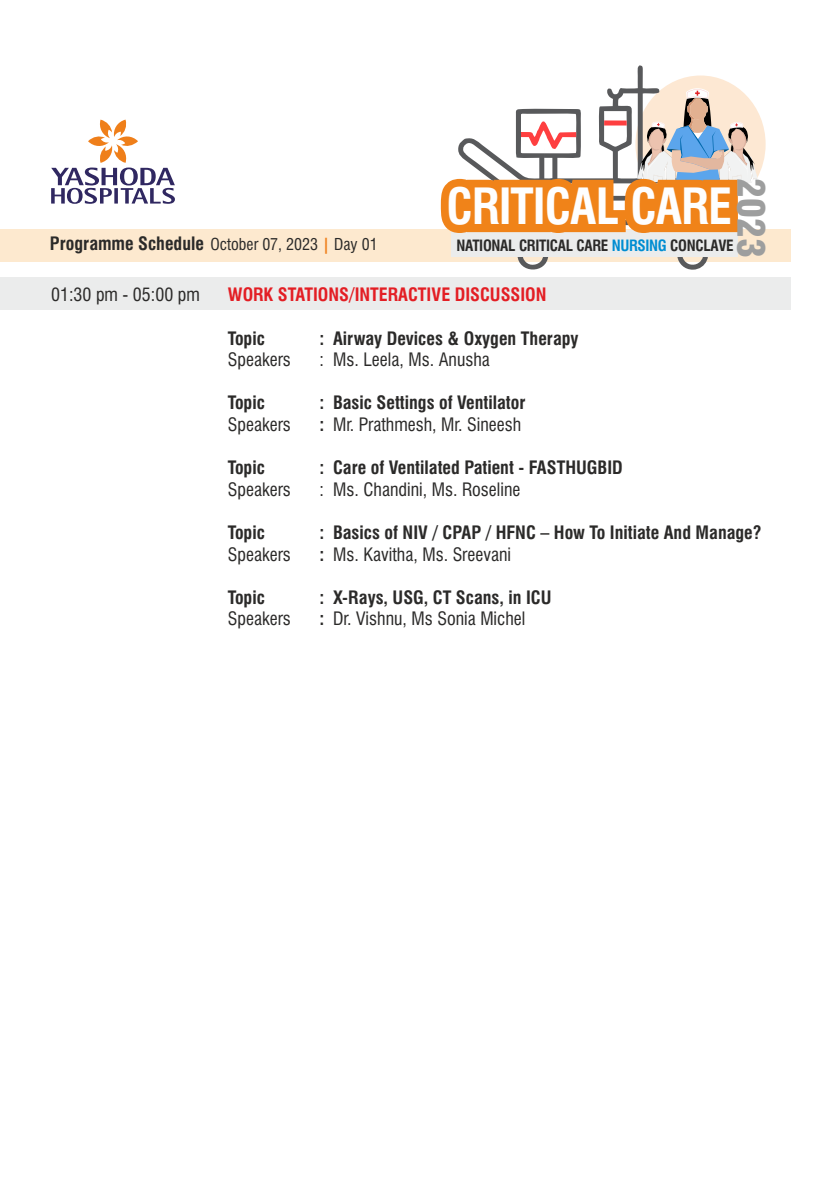
<style>
.page{position:relative;width:840px;height:1191px;background:#fff}
.page>*{position:absolute;margin:0;border:0;box-sizing:border-box;transform-origin:0 0}
.t1{font:700 condensed 48.6px "Swiss 721 BT";letter-spacing:-.02em;color:#fefefe}
.t2{font:900 condensed 37px "Swiss 721 BT";color:#9d9e9e}
.t3{font:700 condensed 18px "Swiss 721 BT";color:#2b2a29}
.t4{font:condensed 18px "Swiss 721 BT";color:#2b2a29}
.t5{font:700 condensed 18px "Swiss 721 BT";color:#e31e24}
.t6{font:condensed 16px "Swiss 721 BT";color:#2b2a29}
.t7{font:700 condensed 15.2px "Swiss 721 BT";letter-spacing:-.02em;color:#2b2a29}
.s1{font-weight:700;font-size:18px}
.s2{font-weight:700;color:#ef7f1a}
.s3{color:#008dd2}
.s4{font-weight:700}
</style>
<div class="page">
<div style="left:0;top:277px;width:789px;height:33px;background:#ebecec"></div>
<div style="left:0;top:229px;width:789px;height:32px;background:#fde9cf"></div>
<svg style="left:458px;top:65px;width:279px;height:205px"></svg>
<div style="left:451px;top:231px;width:286px;height:26px;background:#ebecec"></div>
<svg style="left:440px;top:75px;width:325px;height:158px"></svg>
<svg style="left:51px;top:120px;width:124px;height:84px"></svg>
<p class="t6" style="left:50px;top:238px;width:329px"><span class="s1">Programme Schedule</span> October 07, 2023 <span class="s2">|</span> Day 01</p>
<h2 class="t2" style="left:765px;top:178px;width:81px;rotate:90deg">2023</h2>
<h1 class="t1" style="left:446px;top:187px;width:287px">CRITICAL CARE</h1>
<p class="t7" style="left:456px;top:239px;width:278px">NATIONAL CRITICAL CARE <span class="s3">NURSING</span> CONCLAVE</p>
<p class="t4" style="left:51px;top:288px;width:150px">01:30 pm - 05:00 pm</p>
<p class="t5" style="left:228px;top:288px;width:320px">WORK STATIONS/INTERACTIVE DISCUSSION</p>
<p class="t3" style="left:228px;top:331px;width:38px">Topic</p>
<p class="t3" style="left:319px;top:331px;width:260px">: Airway Devices &amp; Oxygen Therapy</p>
<p class="t4" style="left:228px;top:352px;width:64px">Speakers</p>
<p class="t4" style="left:319px;top:352px;width:172px">: Ms. Leela, Ms. Anusha</p>
<p class="t3" style="left:228px;top:395px;width:38px">Topic</p>
<p class="t3" style="left:319px;top:395px;width:207px">: Basic Settings of Ventilator</p>
<p class="t4" style="left:228px;top:417px;width:64px">Speakers</p>
<p class="t4" style="left:319px;top:417px;width:203px"><span class="s4">:</span> Mr. Prathmesh, Mr. Sineesh</p>
<p class="t3" style="left:228px;top:460px;width:38px">Topic</p>
<p class="t3" style="left:319px;top:460px;width:305px">: Care of Ventilated Patient - FASTHUGBID</p>
<p class="t4" style="left:228px;top:482px;width:64px">Speakers</p>
<p class="t4" style="left:319px;top:482px;width:202px">: Ms. Chandini, Ms. Roseline</p>
<p class="t3" style="left:228px;top:525px;width:38px">Topic</p>
<p class="t3" style="left:319px;top:525px;width:443px">: Basics of NIV / CPAP / HFNC – How To Initiate And Manage?</p>
<p class="t4" style="left:228px;top:547px;width:64px">Speakers</p>
<p class="t4" style="left:319px;top:547px;width:193px"><span class="s4">:</span> Ms. Kavitha, Ms. Sreevani</p>
<p class="t3" style="left:228px;top:590px;width:38px">Topic</p>
<p class="t3" style="left:319px;top:590px;width:233px">: X-Rays, USG, CT Scans, in ICU</p>
<p class="t4" style="left:228px;top:611px;width:64px">Speakers</p>
<p class="t4" style="left:319px;top:611px;width:207px"><span class="s4">:</span> Dr. Vishnu, Ms Sonia Michel</p>
</div>
